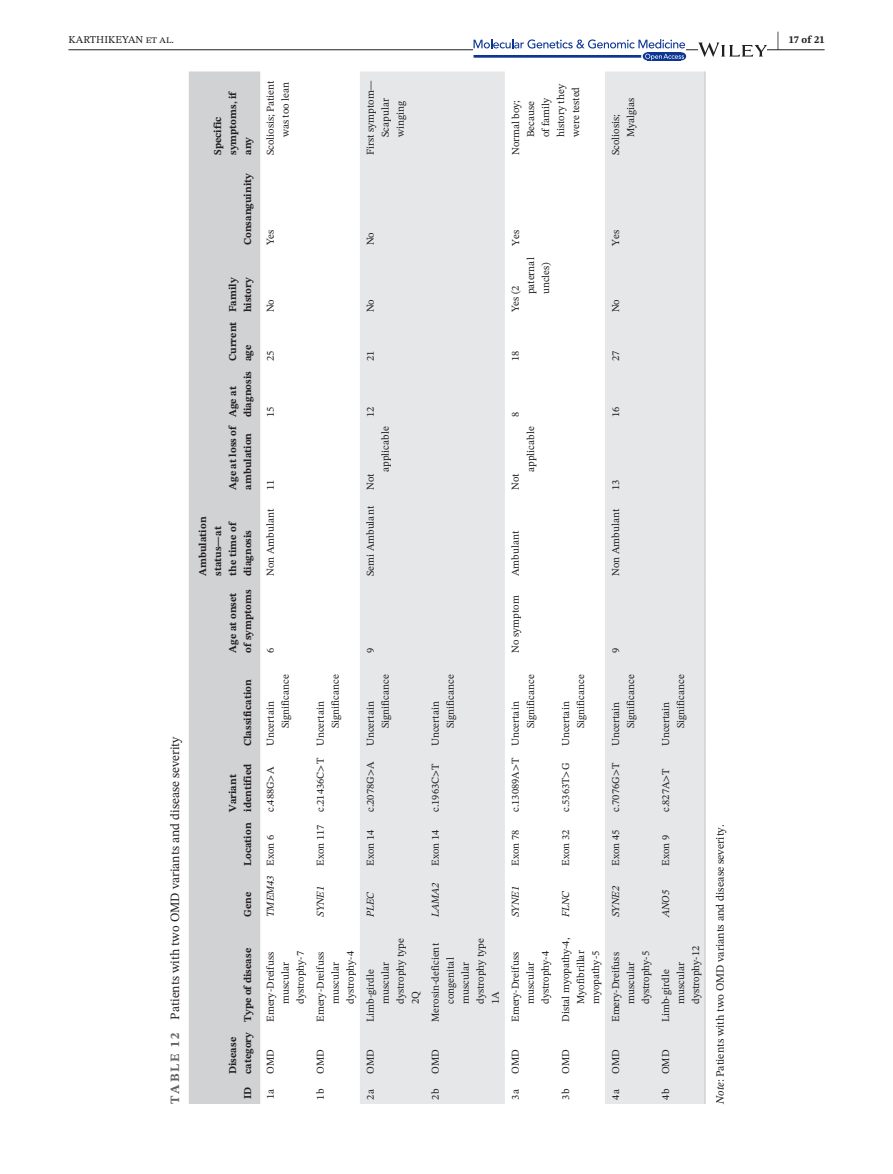
<style>
.page{position:relative;width:893px;height:1174px;background:#fff}
.page>*{position:absolute;margin:0;border:0;box-sizing:border-box;transform-origin:0 0}
.t1{font:700 21px "STIX Two Text";color:#231f20;scale:.42 1}
.t2{font:12.75px "STIX Two Text";color:#231f20}
.t3{font:11.25px "STIX Two Text";color:#231f20}
.t4{font:10.5px/15px "STIX Two Text";color:#231f20}
.t5{font:700 10.5px/15px "STIX Two Text";color:#231f20}
.t6{font:italic 10.5px "STIX Two Text";letter-spacing:-.005em;color:#231f20}
.s1{font-weight:700;color:#636366}
.s2{font-family:"STIX"}
.s3{font-style:normal}
.s4{font-style:italic}
</style>
<div class="page">
<hr style="left:68px;top:49px;width:756px;height:1px;background:#231f20">
<svg style="left:474px;top:39px;width:211px;height:21px"></svg>
<svg style="left:698px;top:43px;width:69px;height:14px"></svg>
<div style="left:189px;top:71px;width:71px;height:1033px;background:#d1d2d4"></div>
<svg style="left:360px;top:71px;width:344px;height:1033px;fill:#e6e7e9"></svg>
<hr style="left:704px;top:1078px;width:2px;height:26px;background:#d1d2d4">
<hr style="left:704px;top:1026px;width:2px;height:52px;background:#d1d2d4">
<hr style="left:704px;top:921px;width:2px;height:105px;background:#d1d2d4">
<hr style="left:704px;top:870px;width:2px;height:51px;background:#d1d2d4">
<hr style="left:704px;top:816px;width:2px;height:54px;background:#d1d2d4">
<hr style="left:704px;top:750px;width:2px;height:66px;background:#d1d2d4">
<hr style="left:704px;top:657px;width:2px;height:93px;background:#d1d2d4">
<hr style="left:704px;top:580px;width:2px;height:77px;background:#d1d2d4">
<hr style="left:704px;top:494px;width:2px;height:86px;background:#d1d2d4">
<hr style="left:704px;top:422px;width:2px;height:72px;background:#d1d2d4">
<hr style="left:704px;top:365px;width:2px;height:57px;background:#d1d2d4">
<hr style="left:704px;top:317px;width:2px;height:48px;background:#d1d2d4">
<hr style="left:704px;top:250px;width:2px;height:67px;background:#d1d2d4">
<hr style="left:704px;top:159px;width:2px;height:91px;background:#d1d2d4">
<hr style="left:704px;top:71px;width:2px;height:88px;background:#d1d2d4">
<h1 class="t1" style="left:777px;top:24px;width:8px">|</h1>
<p class="t4" style="left:68px;top:32px;width:107px">KARTHIKEYAN et al.</p>
<p class="t5" style="left:789px;top:32px;width:37px">17 of 21</p>
<p class="t2" style="left:166px;top:1104px;width:369px;rotate:-90deg"><span class="s1">TABLE 12</span> Patients with two OMD variants and disease severity</p>
<p class="t5" style="left:210px;top:155px;width:66px;rotate:-90deg">Specific symptoms, if any</p>
<p class="t5" style="left:240px;top:245px;width:74px;rotate:-90deg">Consanguinity</p>
<p class="t5" style="left:225px;top:312px;width:37px;rotate:-90deg">Family history</p>
<p class="t5" style="left:225px;top:361px;width:41px;rotate:-90deg">Current age</p>
<p class="t5" style="left:225px;top:417px;width:48px;rotate:-90deg">Age at diagnosis</p>
<p class="t5" style="left:225px;top:490px;width:66px;rotate:-90deg">Age at loss of ambulation</p>
<p class="t5" style="left:195px;top:576px;width:61px;rotate:-90deg">Ambulation status—at the time of diagnosis</p>
<p class="t5" style="left:225px;top:652px;width:64px;rotate:-90deg">Age at onset of symptoms</p>
<p class="t5" style="left:240px;top:746px;width:68px;rotate:-90deg">Classification</p>
<p class="t5" style="left:225px;top:812px;width:50px;rotate:-90deg">Variant identified</p>
<p class="t5" style="left:240px;top:866px;width:45px;rotate:-90deg">Location</p>
<p class="t5" style="left:240px;top:917px;width:27px;rotate:-90deg">Gene</p>
<p class="t5" style="left:225px;top:1074px;width:127px;rotate:-90deg">Disease<br>category Type of disease</p>
<p class="t5" style="left:240px;top:1099px;width:14px;rotate:-90deg">ID</p>
<p class="t4" style="left:263px;top:155px;width:76px;text-align:right;rotate:-90deg">Scoliosis; Patient was too lean</p>
<p class="t4" style="left:363px;top:155px;width:77px;text-align:center;rotate:-90deg">First symptom—<br>Scapular winging</p>
<p class="t4" style="left:508px;top:137px;width:54px;text-indent:-18px;rotate:-90deg">Normal boy;<br>Because<br>of family history they were tested</p>
<p class="t4" style="left:608px;top:137px;width:41px;text-indent:-18px;rotate:-90deg">Scoliosis;<br>Myalgias</p>
<p class="t4" style="left:263px;top:245px;width:17px;rotate:-90deg">Yes</p>
<p class="t4" style="left:363px;top:245px;width:15px;rotate:-90deg">No</p>
<p class="t4" style="left:508px;top:245px;width:17px;rotate:-90deg">Yes</p>
<p class="t4" style="left:608px;top:245px;width:17px;rotate:-90deg">Yes</p>
<p class="t4" style="left:263px;top:312px;width:15px;rotate:-90deg">No</p>
<p class="t4" style="left:363px;top:312px;width:15px;rotate:-90deg">No</p>
<p class="t4" style="left:508px;top:294px;width:38px;text-indent:-18px;rotate:-90deg">Yes (2 paternal uncles)</p>
<p class="t4" style="left:608px;top:312px;width:15px;rotate:-90deg">No</p>
<p class="t4" style="left:263px;top:361px;width:12px;rotate:-90deg">25</p>
<p class="t4" style="left:363px;top:361px;width:12px;rotate:-90deg">21</p>
<p class="t4" style="left:508px;top:361px;width:12px;rotate:-90deg">18</p>
<p class="t4" style="left:608px;top:361px;width:12px;rotate:-90deg">27</p>
<p class="t4" style="left:263px;top:417px;width:12px;rotate:-90deg">15</p>
<p class="t4" style="left:363px;top:417px;width:12px;rotate:-90deg">12</p>
<p class="t4" style="left:508px;top:417px;width:7px;rotate:-90deg">8</p>
<p class="t4" style="left:608px;top:417px;width:12px;rotate:-90deg">16</p>
<p class="t4" style="left:263px;top:490px;width:12px;rotate:-90deg">11</p>
<p class="t4" style="left:378px;top:472px;width:47px;rotate:-90deg">applicable</p>
<p class="t4" style="left:363px;top:490px;width:18px;rotate:-90deg">Not</p>
<p class="t4" style="left:523px;top:472px;width:47px;rotate:-90deg">applicable</p>
<p class="t4" style="left:508px;top:490px;width:18px;rotate:-90deg">Not</p>
<p class="t4" style="left:608px;top:490px;width:12px;rotate:-90deg">13</p>
<p class="t4" style="left:263px;top:576px;width:69px;rotate:-90deg">Non Ambulant</p>
<p class="t4" style="left:363px;top:576px;width:71px;rotate:-90deg">Semi Ambulant</p>
<p class="t4" style="left:508px;top:576px;width:47px;rotate:-90deg">Ambulant</p>
<p class="t4" style="left:608px;top:576px;width:69px;rotate:-90deg">Non Ambulant</p>
<p class="t4" style="left:263px;top:652px;width:7px;rotate:-90deg">6</p>
<p class="t4" style="left:363px;top:652px;width:7px;rotate:-90deg">9</p>
<p class="t4" style="left:508px;top:652px;width:59px;rotate:-90deg">No symptom</p>
<p class="t4" style="left:608px;top:652px;width:7px;rotate:-90deg">9</p>
<p class="t4" style="left:263px;top:728px;width:55px;text-indent:-18px;rotate:-90deg">Uncertain<br>Significance</p>
<p class="t4" style="left:263px;top:812px;width:47px;rotate:-90deg">c.488G<span class="s2">&gt;</span>A</p>
<p class="t6" style="left:263px;top:917px;width:83px;rotate:-90deg">TMEM43 <span class="s3">Exon 6</span></p>
<p class="t4" style="left:313px;top:728px;width:55px;text-indent:-138px;rotate:-90deg">Exon 117 c.21436C<span class="s2">&gt;</span>T Uncertain<br>Significance</p>
<p class="t6" style="left:313px;top:917px;width:33px;rotate:-90deg">SYNE1</p>
<p class="t4" style="left:363px;top:728px;width:55px;text-indent:-18px;rotate:-90deg">Uncertain<br>Significance</p>
<p class="t4" style="left:363px;top:812px;width:52px;rotate:-90deg">c.2078G<span class="s2">&gt;</span>A</p>
<p class="t4" style="left:363px;top:866px;width:37px;rotate:-90deg">Exon 14</p>
<p class="t6" style="left:363px;top:917px;width:27px;rotate:-90deg">PLEC</p>
<p class="t4" style="left:428px;top:728px;width:55px;text-indent:-18px;rotate:-90deg">Uncertain<br>Significance</p>
<p class="t4" style="left:428px;top:812px;width:50px;rotate:-90deg">c.1963C<span class="s2">&gt;</span>T</p>
<p class="t4" style="left:428px;top:866px;width:37px;rotate:-90deg">Exon 14</p>
<p class="t6" style="left:428px;top:917px;width:36px;rotate:-90deg">LAMA2</p>
<p class="t4" style="left:508px;top:728px;width:55px;text-indent:-84px;rotate:-90deg">c.13089A<span class="s2">&gt;</span>T Uncertain<br>Significance</p>
<p class="t4" style="left:558px;top:728px;width:55px;text-indent:-18px;rotate:-90deg">Uncertain<br>Significance</p>
<p class="t4" style="left:558px;top:812px;width:51px;rotate:-90deg">c.5363T<span class="s2">&gt;</span>G</p>
<p class="t4" style="left:608px;top:728px;width:55px;text-indent:-18px;rotate:-90deg">Uncertain<br>Significance</p>
<p class="t4" style="left:608px;top:812px;width:51px;rotate:-90deg">c.7076G<span class="s2">&gt;</span>T</p>
<p class="t4" style="left:658px;top:728px;width:55px;text-indent:-18px;rotate:-90deg">Uncertain<br>Significance</p>
<p class="t4" style="left:658px;top:812px;width:45px;rotate:-90deg">c.827A<span class="s2">&gt;</span>T</p>
<p class="t4" style="left:508px;top:866px;width:37px;rotate:-90deg">Exon 78</p>
<p class="t4" style="left:558px;top:866px;width:37px;rotate:-90deg">Exon 32</p>
<p class="t4" style="left:608px;top:866px;width:37px;rotate:-90deg">Exon 45</p>
<p class="t4" style="left:658px;top:866px;width:32px;rotate:-90deg">Exon 9</p>
<p class="t6" style="left:508px;top:917px;width:33px;rotate:-90deg">SYNE1</p>
<p class="t6" style="left:558px;top:917px;width:28px;rotate:-90deg">FLNC</p>
<p class="t6" style="left:608px;top:917px;width:33px;rotate:-90deg">SYNE2</p>
<p class="t6" style="left:658px;top:917px;width:29px;rotate:-90deg">ANO5</p>
<p class="t4" style="left:263px;top:1004px;width:54px;text-indent:-18px;rotate:-90deg">Emery-Dreifuss muscular dystrophy-7</p>
<p class="t4" style="left:313px;top:1004px;width:54px;text-indent:-18px;rotate:-90deg">Emery-Dreifuss muscular dystrophy-4</p>
<p class="t4" style="left:363px;top:1004px;width:67px;text-indent:-18px;rotate:-90deg">Limb-girdle muscular dystrophy type<br>2Q</p>
<p class="t4" style="left:428px;top:1004px;width:67px;text-indent:-18px;rotate:-90deg">Merosin-deficient congenital muscular dystrophy type<br>1A</p>
<p class="t4" style="left:508px;top:1004px;width:54px;text-indent:-18px;rotate:-90deg">Emery-Dreifuss muscular dystrophy-4</p>
<p class="t4" style="left:558px;top:1022px;width:86px;text-align:center;rotate:-90deg">Distal myopathy-4,<br>Myofibrillar myopathy-5</p>
<p class="t4" style="left:608px;top:1004px;width:54px;text-indent:-18px;rotate:-90deg">Emery-Dreifuss muscular dystrophy-5</p>
<p class="t4" style="left:658px;top:1004px;width:60px;text-indent:-18px;rotate:-90deg">Limb-girdle muscular dystrophy-12</p>
<p class="t4" style="left:263px;top:1074px;width:26px;rotate:-90deg">OMD</p>
<p class="t4" style="left:313px;top:1074px;width:26px;rotate:-90deg">OMD</p>
<p class="t4" style="left:363px;top:1074px;width:26px;rotate:-90deg">OMD</p>
<p class="t4" style="left:428px;top:1074px;width:26px;rotate:-90deg">OMD</p>
<p class="t4" style="left:508px;top:1074px;width:26px;rotate:-90deg">OMD</p>
<p class="t4" style="left:558px;top:1074px;width:26px;rotate:-90deg">OMD</p>
<p class="t4" style="left:608px;top:1074px;width:26px;rotate:-90deg">OMD</p>
<p class="t4" style="left:658px;top:1074px;width:26px;rotate:-90deg">OMD</p>
<p class="t4" style="left:263px;top:1099px;width:12px;rotate:-90deg">1a</p>
<p class="t4" style="left:313px;top:1099px;width:12px;rotate:-90deg">1b</p>
<p class="t4" style="left:363px;top:1099px;width:12px;rotate:-90deg">2a</p>
<p class="t4" style="left:428px;top:1099px;width:12px;rotate:-90deg">2b</p>
<p class="t4" style="left:508px;top:1099px;width:12px;rotate:-90deg">3a</p>
<p class="t4" style="left:558px;top:1099px;width:12px;rotate:-90deg">3b</p>
<p class="t4" style="left:608px;top:1099px;width:12px;rotate:-90deg">4a</p>
<p class="t4" style="left:658px;top:1099px;width:12px;rotate:-90deg">4b</p>
<p class="t3" style="left:712px;top:1104px;width:281px;rotate:-90deg"><span class="s4">Note</span>: Patients with two OMD variants and disease severity.</p>
</div>
